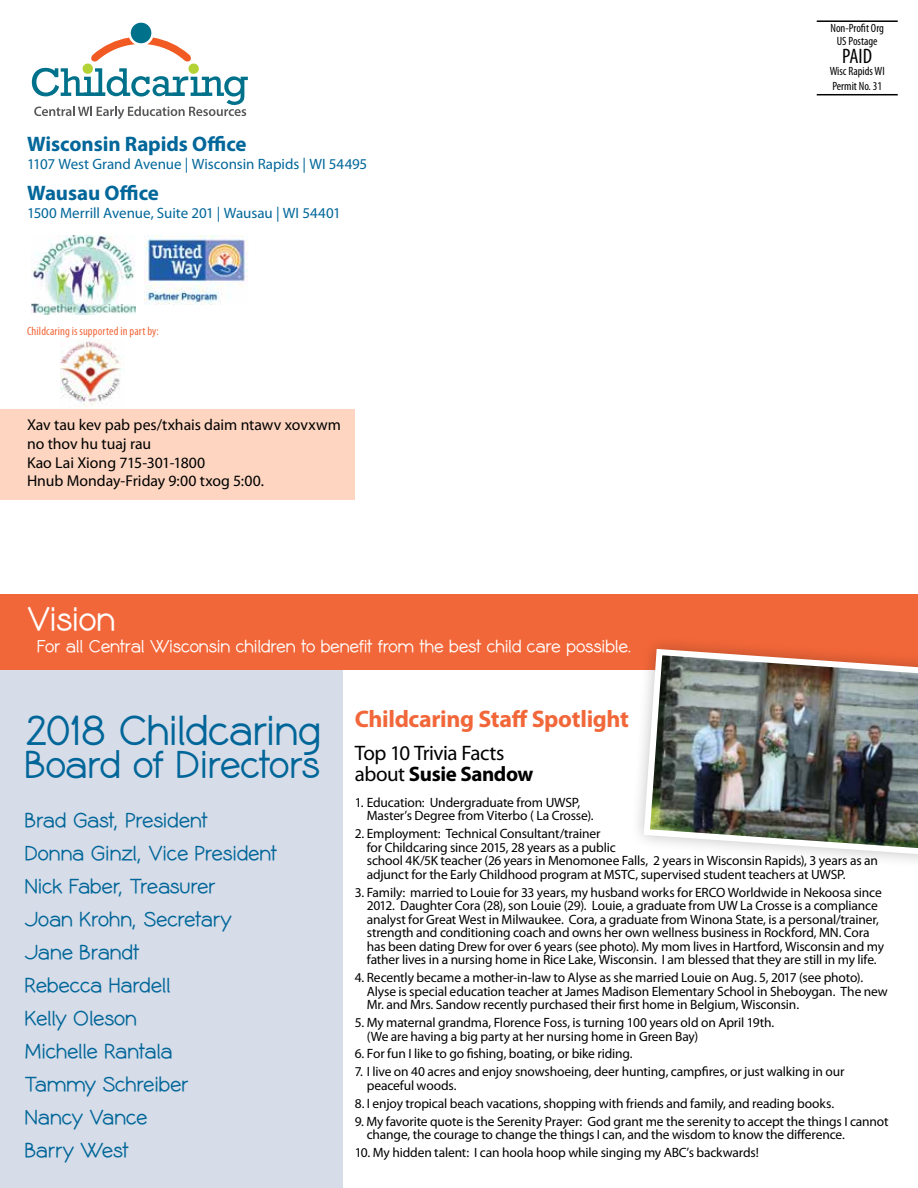
<style>
.page{position:relative;width:918px;height:1188px;background:#fff}
.page>*{position:absolute;margin:0;border:0;box-sizing:border-box;transform-origin:0 0}
.t1{font:700 39px "Coamei";letter-spacing:-.02em;color:#069}
.t2{font:700 36px "Coamei";letter-spacing:-.02em;color:#069}
.t3{font:700 31.5px "Coamei";letter-spacing:-.02em;color:#fff}
.t4{font:700 24px "Myriad Pro";letter-spacing:-.015em;color:#f26739}
.t5{font:700 21px "Myriad Pro";letter-spacing:-.005em;color:#01679a}
.t6{font:21px/21px "Myriad Pro";letter-spacing:-.025em;color:#000}
.t7{font:condensed 21px "Myriad Pro";color:#000}
.t8{font:700 19.5px/33px "Coamei";letter-spacing:-.015em;color:#069}
.t9{font:700 16.5px "Coamei";letter-spacing:-.02em;color:#fff}
.t10{font:15.75px/18.9px "Myriad Pro";letter-spacing:-.005em;color:#000}
.t11{font:15px "Myriad Pro";letter-spacing:-.005em;color:#01679a}
.t12{font:13.5px/13.5px "Myriad Pro";letter-spacing:-.01em;color:#000}
.t13{font:condensed 12px/13.5px "Myriad Pro";color:#000;text-align:center}
.t14{font:condensed 12px "Myriad Pro";letter-spacing:.01em;color:#f26739}
.s1{font-weight:700}
</style>
<div class="page">
<div style="left:0;top:409px;width:355px;height:90px;background:#fdd5c0"></div>
<div style="left:0;top:594px;width:342px;height:594px;background:#d6dce8"></div>
<svg style="left:32px;top:38px;width:216px;height:81px"></svg>
<div style="left:131px;top:23px;width:20px;height:20px;background:#00718b;border-radius:50%"></div>
<hr style="left:817px;top:20px;width:81px;height:2px;background:#000">
<hr style="left:817px;top:94px;width:81px;height:1px;background:#000">
<div style="left:0;top:594px;width:918px;height:75px;background:#f26739"></div>
<img style="left:31px;top:235px;width:105px;height:79px">
<img style="left:144px;top:235px;width:104px;height:69px">
<div style="left:629px;top:634px;width:289px;height:235px;background:#000;opacity:.25"></div>
<img style="left:640px;top:646px;width:278px;height:212px">
<img style="left:60px;top:340px;width:61px;height:67px">
<h3 class="t5" style="left:27px;top:130px;width:221px">Wisconsin Rapids Office</h3>
<p class="t11" style="left:27px;top:154px;width:342px">1107 West Grand Avenue | Wisconsin Rapids | WI 54495</p>
<h3 class="t5" style="left:27px;top:179px;width:134px">Wausau Office</h3>
<p class="t11" style="left:27px;top:203px;width:315px">1500 Merrill Avenue, Suite 201 | Wausau | WI 54401</p>
<p class="t14" style="left:27px;top:324px;width:133px">Childcaring is supported in part by:</p>
<p class="t10" style="left:27px;top:415px;width:315px">Xav tau kev pab pes/txhais daim ntawv xovxwm no thov hu tuaj rau<br>Kao Lai Xiong 715-301-1800<br>Hnub Monday-Friday 9:00 txog 5:00.</p>
<h3 class="t3" style="left:27px;top:602px;width:90px">Vision</h3>
<p class="t9" style="left:37px;top:638px;width:596px">For all Central Wisconsin children to benefit from the best child care possible.</p>
<p class="t13" style="left:831px;top:21px;width:55px">Non-Profit Org<br>US Postage</p>
<h3 class="t7" style="left:842px;top:44px;width:31px">PAID</h3>
<p class="t13" style="left:830px;top:64px;width:57px;line-height:15px;text-align:left">Wisc Rapids WI<br>Permit No. 31</p>
<h1 class="t1" style="left:25px;top:710px;width:297px">2018 Childcaring</h1>
<h2 class="t2" style="left:25px;top:746px;width:297px">Board of Directors</h2>
<h3 class="t8" style="left:25px;top:805px;width:254px">Brad Gast, President<br>Donna Ginzl, Vice President<br>Nick Faber, Treasurer<br>Joan Krohn, Secretary<br>Jane Brandt<br>Rebecca Hardell<br>Kelly Oleson<br>Michelle Rantala<br>Tammy Schreiber<br>Nancy Vance<br>Barry West</h3>
<h3 class="t4" style="left:355px;top:704px;width:276px">Childcaring Staff Spotlight</h3>
<h3 class="t6" style="left:355px;top:742px;width:180px">Top 10 Trivia Facts about <span class="s1">Susie Sandow</span></h3>
<p class="t12" style="left:367px;top:795px;width:228px;text-indent:-12px">1. Education: Undergraduate from UWSP,<br>Master’s Degree from Viterbo ( La Crosse).</p>
<p class="t12" style="left:367px;top:827px;width:513px;text-indent:-12px">2. Employment: Technical Consultant/trainer<br>for Childcaring since 2015, 28 years as a public<br>school 4K/5K teacher (26 years in Menomonee Falls, 2 years in Wisconsin Rapids), 3 years as an adjunct for the Early Childhood program at MSTC, supervised student teachers at UWSP.</p>
<p class="t12" style="left:367px;top:885px;width:519px;text-indent:-12px">3. Family: married to Louie for 33 years, my husband works for ERCO Worldwide in Nekoosa since 2012. Daughter Cora (28), son Louie (29). Louie, a graduate from UW La Crosse is a compliance analyst for Great West in Milwaukee. Cora, a graduate from Winona State, is a personal/trainer, strength and conditioning coach and owns her own wellness business in Rockford, MN. Cora has been dating Drew for over 6 years (see photo). My mom lives in Hartford, Wisconsin and my father lives in a nursing home in Rice Lake, Wisconsin. I am blessed that they are still in my life.</p>
<p class="t12" style="left:367px;top:971px;width:523px;text-indent:-12px">4. Recently became a mother-in-law to Alyse as she married Louie on Aug. 5, 2017 (see photo).<br>Alyse is special education teacher at James Madison Elementary School in Sheboygan. The new<br>Mr. and Mrs. Sandow recently purchased their first home in Belgium, Wisconsin.</p>
<p class="t12" style="left:367px;top:1016px;width:409px;text-indent:-12px">5. My maternal grandma, Florence Foss, is turning 100 years old on April 19th. (We are having a big party at her nursing home in Green Bay)</p>
<p class="t12" style="left:355px;top:1047px;width:280px">6. For fun I like to go fishing, boating, or bike riding.</p>
<p class="t12" style="left:367px;top:1065px;width:479px;text-indent:-12px">7. I live on 40 acres and enjoy snowshoeing, deer hunting, campfires, or just walking in our peaceful woods.</p>
<p class="t12" style="left:355px;top:1096px;width:481px">8. I enjoy tropical beach vacations, shopping with friends and family, and reading books.</p>
<p class="t12" style="left:367px;top:1114px;width:523px;text-indent:-12px">9. My favorite quote is the Serenity Prayer: God grant me the serenity to accept the things I cannot change, the courage to change the things I can, and the wisdom to know the difference.</p>
<p class="t12" style="left:355px;top:1146px;width:406px">10. My hidden talent: I can hoola hoop while singing my ABC’s backwards!</p>
</div>
